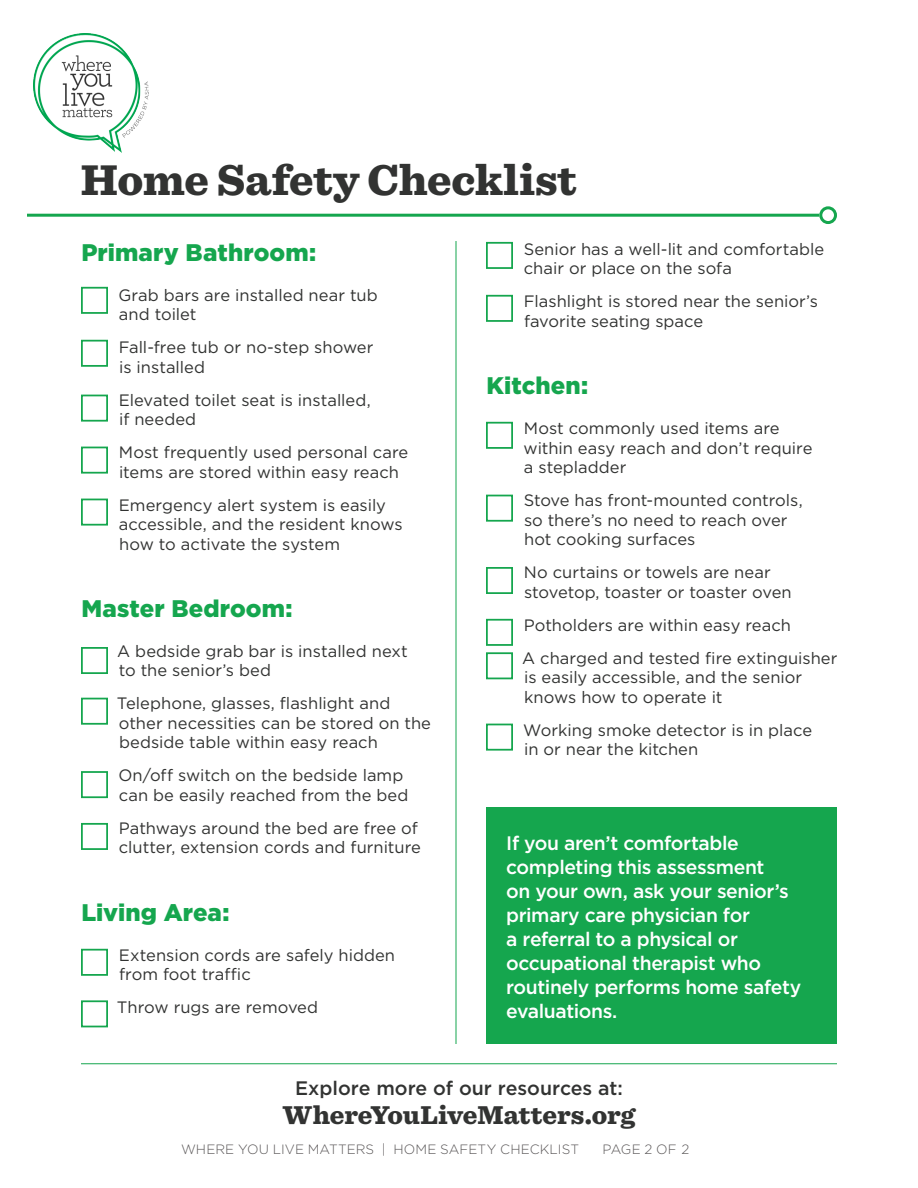
<style>
.page{position:relative;width:918px;height:1188px;background:#fff}
.page>*{position:absolute;margin:0;border:0;box-sizing:border-box;transform-origin:0 0}
.t1{font:900 45px "Sentinel";letter-spacing:-.005em;color:#323332}
.t2{font:900 27px "Sentinel";letter-spacing:-.005em;color:#323332}
.SUBHEAD{font:900 24px "Gotham";letter-spacing:.005em;color:#15a64e}
.t3{font:500 19.5px/24px "Gotham";letter-spacing:-.02em;color:#fff}
.t4{font:500 19.5px "Gotham";color:#323332}
.COPY{font:16.5px/19.5px "Gotham";color:#323332}
.t5{font:300 13.5px "Gotham";letter-spacing:.005em;color:#231f20}
</style>
<div class="page">
<div style="left:486px;top:807px;width:351px;height:237px;background:#15a64e"></div>
<hr style="left:27px;top:214px;width:792px;height:3px;background:#15a64e">
<div style="left:819px;top:206px;width:18px;height:18px;border:3px solid #15a64e;border-radius:50%"></div>
<hr style="left:81px;top:1063px;width:756px;height:1px;background:#15a64e">
<img style="left:34px;top:34px;width:114px;height:118px">
<svg style="left:81px;top:498px;width:27px;height:28px"></svg>
<svg style="left:81px;top:286px;width:27px;height:28px"></svg>
<svg style="left:81px;top:394px;width:27px;height:28px"></svg>
<svg style="left:81px;top:339px;width:27px;height:28px"></svg>
<svg style="left:81px;top:446px;width:27px;height:28px"></svg>
<svg style="left:81px;top:647px;width:27px;height:27px"></svg>
<svg style="left:81px;top:822px;width:27px;height:28px"></svg>
<svg style="left:81px;top:697px;width:27px;height:28px"></svg>
<svg style="left:81px;top:771px;width:27px;height:28px"></svg>
<svg style="left:81px;top:948px;width:27px;height:28px"></svg>
<svg style="left:81px;top:1000px;width:27px;height:28px"></svg>
<hr style="left:456px;top:241px;width:1px;height:803px;background:#15a64e">
<svg style="left:486px;top:241px;width:27px;height:28px"></svg>
<svg style="left:486px;top:294px;width:27px;height:28px"></svg>
<svg style="left:486px;top:421px;width:27px;height:28px"></svg>
<svg style="left:486px;top:618px;width:27px;height:62px"></svg>
<svg style="left:486px;top:723px;width:27px;height:28px"></svg>
<svg style="left:486px;top:567px;width:27px;height:27px"></svg>
<svg style="left:486px;top:494px;width:27px;height:28px"></svg>
<p class="t1" style="left:81px;top:144px;width:498px">Home Safety Checklist</p>
<p class="SUBHEAD" style="left:81px;top:239px;width:236px">Primary Bathroom:</p>
<p class="COPY" style="left:118px;top:285px;width:261px">Grab bars are installed near tub and toilet</p>
<p class="COPY" style="left:119px;top:337px;width:256px">Fall-free tub or no-step shower is installed</p>
<p class="COPY" style="left:119px;top:390px;width:253px">Elevated toilet seat is installed, if needed</p>
<p class="COPY" style="left:119px;top:442px;width:291px">Most frequently used personal care items are stored within easy reach</p>
<p class="COPY" style="left:119px;top:495px;width:285px">Emergency alert system is easily accessible, and the resident knows how to activate the system</p>
<p class="SUBHEAD" style="left:81px;top:595px;width:213px">Master Bedroom:</p>
<p class="COPY" style="left:117px;top:641px;width:292px">A bedside grab bar is installed next to the senior’s bed</p>
<p class="COPY" style="left:117px;top:693px;width:316px">Telephone, glasses, flashlight and other necessities can be stored on the bedside table within easy reach</p>
<p class="COPY" style="left:118px;top:765px;width:292px">On/off switch on the bedside lamp can be easily reached from the bed</p>
<p class="COPY" style="left:119px;top:818px;width:304px">Pathways around the bed are free of clutter, extension cords and furniture</p>
<p class="SUBHEAD" style="left:81px;top:899px;width:149px">Living Area:</p>
<p class="COPY" style="left:119px;top:945px;width:278px">Extension cords are safely hidden from foot traffic</p>
<p class="COPY" style="left:117px;top:997px;width:203px">Throw rugs are removed</p>
<p class="COPY" style="left:524px;top:239px;width:302px">Senior has a well-lit and comfortable chair or place on the sofa</p>
<p class="COPY" style="left:524px;top:291px;width:295px">Flashlight is stored near the senior’s favorite seating space</p>
<p class="SUBHEAD" style="left:486px;top:372px;width:103px">Kitchen:</p>
<p class="COPY" style="left:524px;top:418px;width:290px">Most commonly used items are within easy reach and don’t require a stepladder</p>
<p class="COPY" style="left:524px;top:490px;width:281px">Stove has front-mounted controls, so there’s no need to reach over hot cooking surfaces</p>
<p class="COPY" style="left:524px;top:562px;width:269px">No curtains or towels are near stovetop, toaster or toaster oven</p>
<p class="COPY" style="left:524px;top:615px;width:269px">Potholders are within easy reach</p>
<p class="COPY" style="left:522px;top:648px;width:317px">A charged and tested fire extinguisher is easily accessible, and the senior knows how to operate it</p>
<p class="COPY" style="left:523px;top:720px;width:291px">Working smoke detector is in place in or near the kitchen</p>
<p class="t3" style="left:506px;top:831px;width:297px">If you aren’t comfortable completing this assessment<br>on your own, ask your senior’s primary care physician for<br>a referral to a physical or occupational therapist who routinely performs home safety evaluations.</p>
<p class="t4" style="left:295px;top:1078px;width:329px">Explore more of our resources at:</p>
<p class="t2" style="left:283px;top:1093px;width:354px">WhereYouLiveMatters.org</p>
<p class="t5" style="left:181px;top:1142px;width:400px">WHERE YOU LIVE MATTERS | HOME SAFETY CHECKLIST</p>
<p class="t5" style="left:602px;top:1142px;width:88px">PAGE 2 OF 2</p>
</div>
